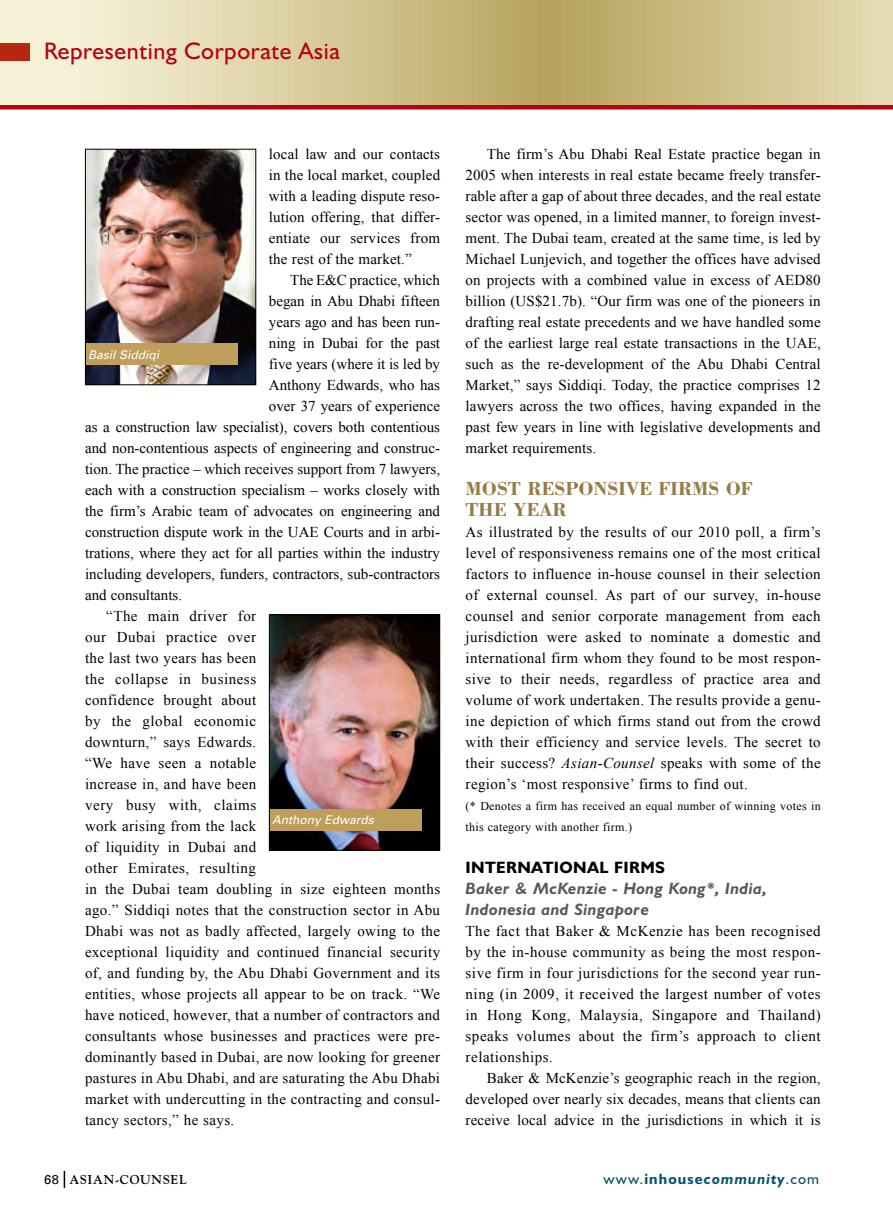
<style>
.page{position:relative;width:893px;height:1212px;background:#fff}
.page>*{position:absolute;margin:0;border:0;box-sizing:border-box;transform-origin:0 0}
.t1{font:24px "Humanist 521 BT";letter-spacing:.025em;color:#ba000e}
.t2{font:700 19.5px/21px "Bodoni";color:#967b46}
.t3{font:italic 700 16.5px/21px "Humanist 521 BT";letter-spacing:.025em;color:#595857}
.t4{font:700 16.5px "Humanist 521 BT";letter-spacing:.025em;color:#000}
.t5{font:15px/21px "Times New Roman";letter-spacing:.025em;color:#000;text-align:justify}
.t6{font:15px "Times New Roman";color:#000}
.t7{font:italic 700 15px "Humanist 521 BT";letter-spacing:.075em;color:#00536a}
.t8{font:700 12.75px "Goudy";letter-spacing:.05em;color:#000}
.t9{font:12px/21px "Times New Roman";letter-spacing:.025em;color:#000}
.t10{font:italic 12px "Univers";color:#fff}
.s1{font-style:italic}
.s2{font-family:"Univers";font-weight:400}
.s3{font-weight:400;font-style:normal}
.s4{font-style:normal}
</style>
<div class="page">
<svg style="left:0;top:0;width:893px;height:110px"></svg>
<div style="left:0;top:43px;width:30px;height:18px;background:#b7270f"></div>
<svg style="left:64px;top:1171px;width:1px;height:17px"></svg>
<img style="left:271px;top:616px;width:167px;height:233px">
<div style="left:269px;top:614px;width:171px;height:237px;border:1px solid #000"></div>
<div style="left:270px;top:809px;width:151px;height:21px;background:#bf9d5a"></div>
<img style="left:87px;top:151px;width:167px;height:232px">
<div style="left:85px;top:149px;width:171px;height:236px;border:1px solid #000"></div>
<div style="left:86px;top:343px;width:152px;height:22px;background:#bf9d5a"></div>
<h1 class="t1" style="left:44px;top:36px;width:297px">Representing Corporate Asia</h1>
<p class="t5" style="left:269px;top:143px;width:173px">local law and our contacts in the local market, coupled with a leading dispute reso&shy;lution offering, that differ&shy;entiate our services from the rest of the market.”</p>
<p class="t6" style="left:290px;top:272px;width:151px">The E&amp;C practice, which</p>
<p class="t6" style="left:269px;top:293px;width:173px">began in Abu Dhabi fifteen</p>
<p class="t6" style="left:269px;top:314px;width:173px">years ago and has been run-</p>
<p class="t6" style="left:269px;top:335px;width:173px">ning in Dubai for the past</p>
<p class="t6" style="left:269px;top:356px;width:173px">five years (where it is led by</p>
<p class="t6" style="left:269px;top:377px;width:173px">Anthony Edwards, who has</p>
<p class="t6" style="left:269px;top:398px;width:173px">over 37 years of experience</p>
<p class="t6" style="left:85px;top:419px;width:357px">as a construction law specialist), covers both contentious</p>
<p class="t6" style="left:85px;top:440px;width:357px">and non-contentious aspects of engineering and construc-</p>
<p class="t6" style="left:85px;top:461px;width:357px">tion. The practice – which receives support from 7 lawyers,</p>
<p class="t6" style="left:85px;top:482px;width:357px">each with a construction specialism – works closely with</p>
<p class="t6" style="left:85px;top:503px;width:357px">the firm’s Arabic team of advocates on engineering and</p>
<p class="t6" style="left:85px;top:524px;width:357px">construction dispute work in the UAE Courts and in arbi-</p>
<p class="t6" style="left:85px;top:545px;width:357px">trations, where they act for all parties within the industry</p>
<p class="t6" style="left:85px;top:566px;width:357px">including developers, funders, contractors, sub-contractors</p>
<p class="t6" style="left:85px;top:587px;width:99px">and consultants.</p>
<p class="t5" style="left:106px;top:605px;width:151px">“The main driver for</p>
<p class="t5" style="left:85px;top:626px;width:173px">our Dubai practice over</p>
<p class="t5" style="left:85px;top:647px;width:173px">the last two years has been</p>
<p class="t5" style="left:85px;top:668px;width:173px">the collapse in business</p>
<p class="t5" style="left:85px;top:689px;width:173px">confidence brought about</p>
<p class="t5" style="left:85px;top:710px;width:173px">by the global economic</p>
<p class="t5" style="left:85px;top:731px;width:173px">downturn,” says Edwards.</p>
<p class="t5" style="left:85px;top:752px;width:173px">“We have seen a notable</p>
<p class="t5" style="left:85px;top:773px;width:173px">increase in, and have been</p>
<p class="t5" style="left:85px;top:794px;width:173px">very busy with, claims</p>
<p class="t5" style="left:85px;top:815px;width:173px">work arising from the lack</p>
<p class="t5" style="left:85px;top:836px;width:173px">of liquidity in Dubai and</p>
<p class="t5" style="left:85px;top:857px;width:173px">other Emirates, resulting</p>
<p class="t5" style="left:85px;top:878px;width:357px">in the Dubai team doubling in size eighteen months</p>
<p class="t5" style="left:85px;top:899px;width:357px">ago.” Siddiqi notes that the construction sector in Abu</p>
<p class="t5" style="left:85px;top:920px;width:357px">Dhabi was not as badly affected, largely owing to the</p>
<p class="t5" style="left:85px;top:941px;width:357px">exceptional liquidity and continued financial security</p>
<p class="t5" style="left:85px;top:962px;width:357px">of, and funding by, the Abu Dhabi Government and its</p>
<p class="t5" style="left:85px;top:983px;width:357px">entities, whose projects all appear to be on track. “We</p>
<p class="t5" style="left:85px;top:1004px;width:357px">have noticed, however, that a number of contractors and</p>
<p class="t5" style="left:85px;top:1025px;width:357px">consultants whose businesses and practices were pre-</p>
<p class="t5" style="left:85px;top:1046px;width:357px">dominantly based in Dubai, are now looking for greener</p>
<p class="t5" style="left:85px;top:1067px;width:357px">pastures in Abu Dhabi, and are saturating the Abu Dhabi</p>
<p class="t5" style="left:85px;top:1088px;width:357px">market with undercutting in the contracting and consul-</p>
<p class="t5" style="left:85px;top:1109px;width:151px">tancy sectors,” he says.</p>
<p class="t10" style="left:88px;top:347px;width:73px">Basil Siddiqi</p>
<p class="t10" style="left:272px;top:813px;width:103px">Anthony Edwards</p>
<p class="t5" style="left:466px;top:143px;width:357px;text-indent:21px">The firm’s Abu Dhabi Real Estate practice began in 2005 when interests in real estate became freely transfer&shy;rable after a gap of about three decades, and the real estate sector was opened, in a limited manner, to foreign invest&shy;ment. The Dubai team, created at the same time, is led by Michael Lunjevich, and together the offices have advised on projects with a combined value in excess of AED80 billion (US$21.7b). “Our firm was one of the pioneers in drafting real estate precedents and we have handled some of the earliest large real estate transactions in the UAE, such as the re-development of the Abu Dhabi Central Market,” says Siddiqi. Today, the practice comprises 12 lawyers across the two offices, having expanded in the past few years in line with legislative developments and market requirements.</p>
<h2 class="t2" style="left:466px;top:477px;width:289px">MOST RESPONSIVE FIRMS OF<br>THE YEAR</h2>
<p class="t5" style="left:466px;top:521px;width:357px">As illustrated by the results of our 2010 poll, a firm’s level of responsiveness remains one of the most critical factors to influence in-house counsel in their selection of external counsel. As part of our survey, in-house counsel and senior corporate management from each jurisdiction were asked to nominate a domestic and international firm whom they found to be most respon&shy;sive to their needs, regardless of practice area and volume of work undertaken. The results provide a genu&shy;ine depiction of which firms stand out from the crowd with their efficiency and service levels. The secret to their success? <span class="s1">Asian-Counsel</span> speaks with some of the region’s ‘most responsive’ firms to find out.</p>
<p class="t9" style="left:466px;top:795px;width:357px">(* Denotes a firm has received an equal number of winning votes in this category with another firm.)</p>
<p class="t4" style="left:466px;top:857px;width:188px">INTERNATIONAL FIRMS</p>
<p class="t3" style="left:466px;top:877px;width:303px">Baker &amp; McKenzie - Hong Kong*, India,<br>Indonesia and Singapore</p>
<p class="t5" style="left:466px;top:920px;width:357px">The fact that Baker &amp; McKenzie has been recognised by the in-house community as being the most respon&shy;sive firm in four jurisdictions for the second year run&shy;ning (in 2009, it received the largest number of votes in Hong Kong, Malaysia, Singapore and Thailand) speaks volumes about the firm’s approach to client relationships.</p>
<p class="t5" style="left:466px;top:1067px;width:357px;text-indent:21px">Baker &amp; McKenzie’s geographic reach in the region, developed over nearly six decades, means that clients can receive local advice in the jurisdictions in which it is</p>
<p class="t8" style="left:44px;top:1172px;width:144px"><span class="s2">68</span> ASIAN-COUNSEL</p>
<p class="t7" style="left:603px;top:1169px;width:217px"><span class="s3">www.</span><span class="s4">INHOUSE</span>community<span class="s3">.com</span></p>
</div>
